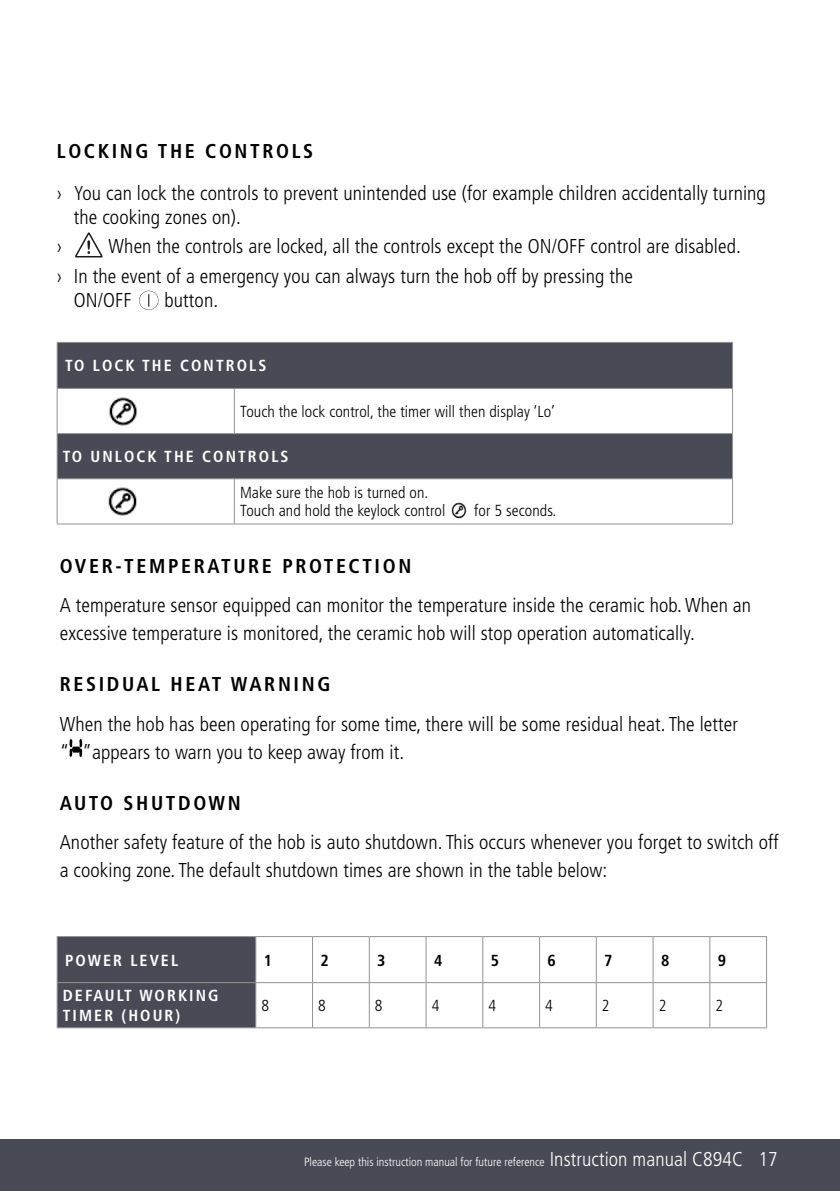
<style>
.page{position:relative;width:840px;height:1191px;background:#fff}
.page>*{position:absolute;margin:0;border:0;box-sizing:border-box;transform-origin:0 0}
.t1{font:300 condensed 20px/28px "Frutiger";letter-spacing:.005em;color:#000}
.t2{font:700 condensed 20px "Frutiger";letter-spacing:.13em;color:#000}
.t3{font:300 condensed 16px/18px "Frutiger";letter-spacing:.005em;color:#000}
.t4{font:700 condensed 16px/20px "Frutiger";letter-spacing:.13em;color:#fff}
.t5{font:700 condensed 16px "Frutiger";color:#000}
.t6{font:300 condensed 12px "Frutiger";color:#fff}
.s1{font-size:20px}
</style>
<div class="page">
<div style="left:0;top:1139px;width:839px;height:52px;background:#484b55"></div>
<svg style="left:75px;top:233px;width:27px;height:25px"></svg>
<svg style="left:139px;top:291px;width:19px;height:19px"></svg>
<svg style="left:58px;top:343px;width:673px;height:135px;fill:#484b55"></svg>
<hr style="left:57px;top:342px;width:177px;height:1px;background:#939393">
<hr style="left:57px;top:343px;width:1px;height:45px;background:#939393">
<hr style="left:234px;top:342px;width:498px;height:1px;background:#939393">
<hr style="left:731px;top:343px;width:1px;height:45px;background:#939393">
<hr style="left:57px;top:389px;width:1px;height:44px;background:#939393">
<hr style="left:57px;top:434px;width:1px;height:44px;background:#939393">
<hr style="left:57px;top:479px;width:1px;height:45px;background:#939393">
<hr style="left:234px;top:389px;width:1px;height:44px;background:#939393">
<hr style="left:731px;top:389px;width:1px;height:44px;background:#939393">
<hr style="left:731px;top:434px;width:1px;height:44px;background:#939393">
<hr style="left:234px;top:479px;width:1px;height:45px;background:#939393">
<hr style="left:731px;top:479px;width:1px;height:45px;background:#939393">
<hr style="left:57px;top:388px;width:177px;height:1px;background:#939393">
<hr style="left:234px;top:388px;width:498px;height:1px;background:#939393">
<hr style="left:57px;top:433px;width:177px;height:1px;background:#939393">
<hr style="left:234px;top:433px;width:498px;height:1px;background:#939393">
<hr style="left:57px;top:478px;width:177px;height:1px;background:#939393">
<hr style="left:234px;top:478px;width:498px;height:1px;background:#939393">
<hr style="left:57px;top:523px;width:177px;height:1px;background:#939393">
<hr style="left:234px;top:523px;width:498px;height:1px;background:#939393">
<img style="left:451px;top:502px;width:16px;height:17px">
<img style="left:103px;top:395px;width:38px;height:35px">
<img style="left:108px;top:487px;width:29px;height:29px">
<svg style="left:69px;top:738px;width:13px;height:19px"></svg>
<div style="left:58px;top:937px;width:197px;height:90px;background:#484b55"></div>
<hr style="left:57px;top:936px;width:199px;height:1px;background:#939393">
<hr style="left:57px;top:936px;width:1px;height:46px;background:#939393">
<hr style="left:256px;top:936px;width:56px;height:1px;background:#939393">
<hr style="left:255px;top:936px;width:1px;height:46px;background:#939393">
<hr style="left:312px;top:936px;width:57px;height:1px;background:#939393">
<hr style="left:312px;top:936px;width:1px;height:46px;background:#939393">
<hr style="left:369px;top:936px;width:57px;height:1px;background:#939393">
<hr style="left:369px;top:936px;width:1px;height:46px;background:#939393">
<hr style="left:426px;top:936px;width:56px;height:1px;background:#939393">
<hr style="left:425px;top:936px;width:1px;height:46px;background:#939393">
<hr style="left:482px;top:936px;width:57px;height:1px;background:#939393">
<hr style="left:482px;top:936px;width:1px;height:46px;background:#939393">
<hr style="left:539px;top:936px;width:57px;height:1px;background:#939393">
<hr style="left:539px;top:936px;width:1px;height:46px;background:#939393">
<hr style="left:596px;top:936px;width:56px;height:1px;background:#939393">
<hr style="left:595px;top:936px;width:1px;height:46px;background:#939393">
<hr style="left:652px;top:936px;width:57px;height:1px;background:#939393">
<hr style="left:652px;top:936px;width:1px;height:46px;background:#939393">
<hr style="left:709px;top:936px;width:57px;height:1px;background:#939393">
<hr style="left:709px;top:936px;width:1px;height:46px;background:#939393">
<hr style="left:765px;top:936px;width:1px;height:46px;background:#939393">
<hr style="left:57px;top:983px;width:1px;height:44px;background:#939393">
<hr style="left:255px;top:983px;width:1px;height:44px;background:#939393">
<hr style="left:312px;top:983px;width:1px;height:44px;background:#939393">
<hr style="left:369px;top:983px;width:1px;height:44px;background:#939393">
<hr style="left:425px;top:983px;width:1px;height:44px;background:#939393">
<hr style="left:482px;top:983px;width:1px;height:44px;background:#939393">
<hr style="left:539px;top:983px;width:1px;height:44px;background:#939393">
<hr style="left:595px;top:983px;width:1px;height:44px;background:#939393">
<hr style="left:652px;top:983px;width:1px;height:44px;background:#939393">
<hr style="left:709px;top:983px;width:1px;height:44px;background:#939393">
<hr style="left:765px;top:983px;width:1px;height:44px;background:#939393">
<hr style="left:57px;top:982px;width:199px;height:1px;background:#939393">
<hr style="left:256px;top:982px;width:56px;height:1px;background:#939393">
<hr style="left:312px;top:982px;width:57px;height:1px;background:#939393">
<hr style="left:369px;top:982px;width:57px;height:1px;background:#939393">
<hr style="left:426px;top:982px;width:56px;height:1px;background:#939393">
<hr style="left:482px;top:982px;width:57px;height:1px;background:#939393">
<hr style="left:539px;top:982px;width:57px;height:1px;background:#939393">
<hr style="left:596px;top:982px;width:56px;height:1px;background:#939393">
<hr style="left:652px;top:982px;width:57px;height:1px;background:#939393">
<hr style="left:709px;top:982px;width:57px;height:1px;background:#939393">
<hr style="left:57px;top:1027px;width:199px;height:1px;background:#939393">
<hr style="left:256px;top:1027px;width:56px;height:1px;background:#939393">
<hr style="left:312px;top:1027px;width:57px;height:1px;background:#939393">
<hr style="left:369px;top:1027px;width:57px;height:1px;background:#939393">
<hr style="left:426px;top:1027px;width:56px;height:1px;background:#939393">
<hr style="left:482px;top:1027px;width:57px;height:1px;background:#939393">
<hr style="left:539px;top:1027px;width:57px;height:1px;background:#939393">
<hr style="left:596px;top:1027px;width:56px;height:1px;background:#939393">
<hr style="left:652px;top:1027px;width:57px;height:1px;background:#939393">
<hr style="left:709px;top:1027px;width:57px;height:1px;background:#939393">
<p class="t2" style="left:57px;top:143px;width:258px">LOCKING THE CONTROLS</p>
<p class="t1" style="left:74px;top:182px;width:693px;line-height:24px;text-indent:-17px">› You can lock the controls to prevent unintended use (for example children accidentally turning the cooking zones on).</p>
<p class="t1" style="left:57px;top:234px;width:7px">›</p>
<p class="t1" style="left:57px;top:233px;width:685px;line-height:29.6px;text-indent:52px">When the controls are locked, all the controls except the ON/OFF control are disabled. › In the event of a emergency you can always turn the hob off by pressing the</p>
<p class="t1" style="left:74px;top:287px;width:59px">ON/OFF</p>
<p class="t1" style="left:164px;top:287px;width:55px">button.</p>
<p class="t4" style="left:65px;top:357px;width:203px">TO LOCK THE CONTROLS</p>
<p class="t3" style="left:240px;top:404px;width:316px">Touch the lock control, the timer will then display ‘Lo’</p>
<p class="t4" style="left:63px;top:448px;width:227px">TO UNLOCK THE CONTROLS</p>
<p class="t3" style="left:240px;top:485px;width:207px">Make sure the hob is turned on.<br>Touch and hold the keylock control</p>
<p class="t3" style="left:474px;top:503px;width:83px">for 5 seconds.</p>
<p class="t2" style="left:60px;top:557px;width:353px">OVER-TEMPERATURE PROTECTION</p>
<p class="t1" style="left:60px;top:593px;width:692px">A temperature sensor equipped can monitor the temperature inside the ceramic hob. When an excessive temperature is monitored, the ceramic hob will stop operation automatically.</p>
<p class="t2" style="left:60px;top:676px;width:272px">RESIDUAL HEAT WARNING</p>
<p class="t1" style="left:60px;top:711px;width:679px">When the hob has been operating for some time, there will be some residual heat. The letter “ ”appears to warn you to keep away from it.</p>
<p class="t2" style="left:60px;top:794px;width:182px">AUTO SHUTDOWN</p>
<p class="t1" style="left:60px;top:829px;width:720px">Another safety feature of the hob is auto shutdown. This occurs whenever you forget to switch off a cooking zone. The default shutdown times are shown in the table below:</p>
<p class="t4" style="left:65px;top:951px;width:114px">POWER LEVEL</p>
<p class="t5" style="left:263px;top:953px;width:10px">1</p>
<p class="t5" style="left:320px;top:953px;width:10px">2</p>
<p class="t5" style="left:377px;top:953px;width:10px">3</p>
<p class="t5" style="left:434px;top:953px;width:10px">4</p>
<p class="t5" style="left:490px;top:953px;width:10px">5</p>
<p class="t5" style="left:547px;top:953px;width:10px">6</p>
<p class="t5" style="left:604px;top:953px;width:10px">7</p>
<p class="t5" style="left:660px;top:953px;width:10px">8</p>
<p class="t5" style="left:717px;top:953px;width:10px">9</p>
<p class="t4" style="left:63px;top:986px;width:157px">DEFAULT WORKING<br>TIMER (HOUR)</p>
<p class="t3" style="left:261px;top:998px;width:9px">8</p>
<p class="t3" style="left:318px;top:998px;width:9px">8</p>
<p class="t3" style="left:375px;top:998px;width:9px">8</p>
<p class="t3" style="left:431px;top:998px;width:9px">4</p>
<p class="t3" style="left:488px;top:998px;width:9px">4</p>
<p class="t3" style="left:545px;top:998px;width:9px">4</p>
<p class="t3" style="left:601px;top:998px;width:9px">2</p>
<p class="t3" style="left:658px;top:998px;width:9px">2</p>
<p class="t3" style="left:715px;top:998px;width:9px">2</p>
<p class="t6" style="left:304px;top:1156px;width:475px">Please keep this instruction manual for future reference <span class="s1">Instruction manual C894C 17</span></p>
</div>
